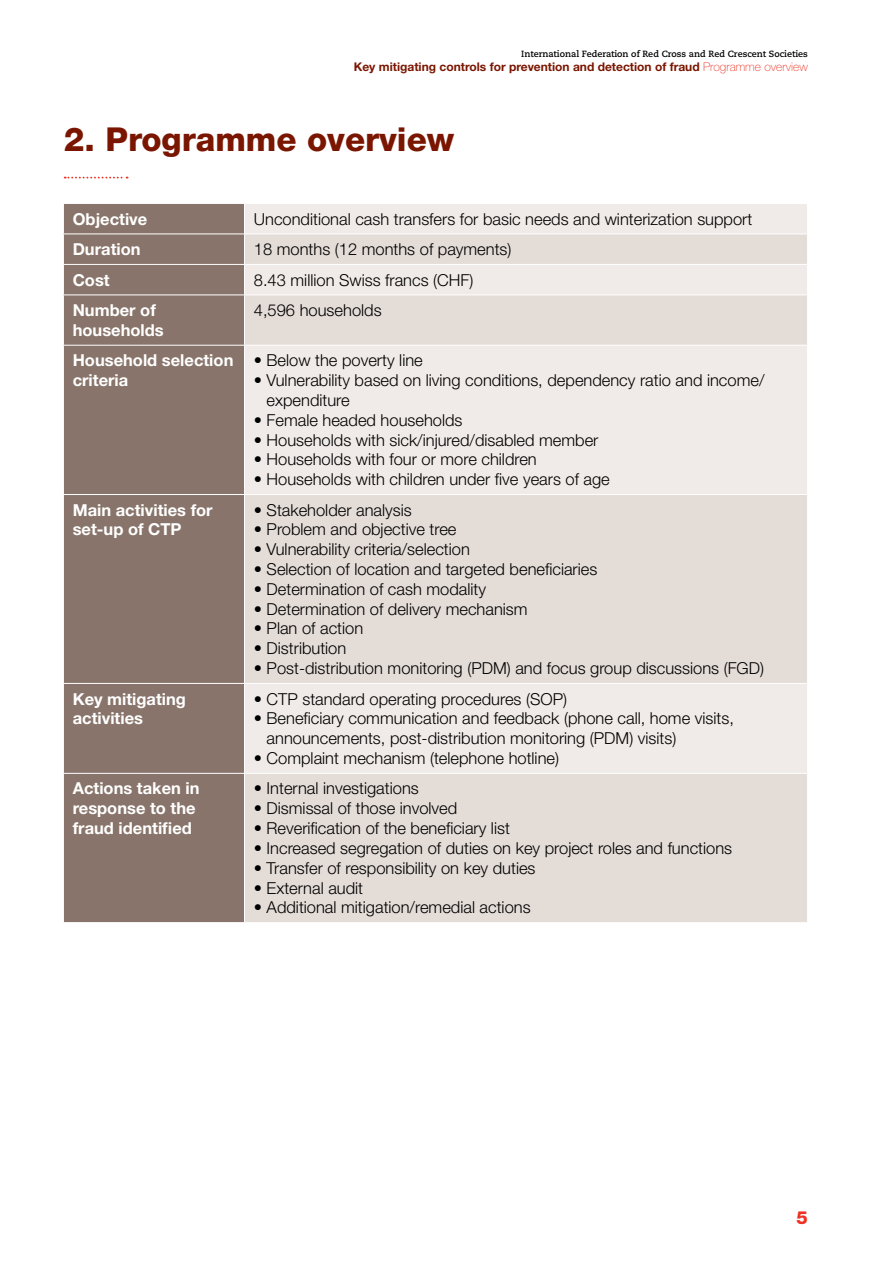
<style>
.page{position:relative;width:893px;height:1263px;background:#fff}
.page>*{position:absolute;margin:0;border:0;box-sizing:border-box;transform-origin:0 0}
.t1{font:800 33px "Helvetica Neue LT Std";color:#7a1600}
.t2{font:800 18px "Helvetica Neue LT Std";color:#ee3124}
.t3{font:300 16.5px/19.8px "Helvetica Neue LT Std";color:#000}
.t4{font:700 16.5px/19.8px "Helvetica Neue LT Std";color:#fff}
.t5{font:700 12px "Helvetica Neue LT Std";color:#7a1600}
.t6{font:700 9px "Caecilia LT Std";color:#000}
.s1{font-weight:100;color:#ee3124}
</style>
<div class="page">
<svg style="left:65px;top:177px;width:63px;height:2px"></svg>
<div style="left:64px;top:204px;width:180px;height:718px;background:#88746a"></div>
<div style="left:245px;top:204px;width:562px;height:30px;background:#f0ebe8"></div>
<svg style="left:245px;top:235px;width:562px;height:687px;background:#e8e1dd"></svg>
<hr style="left:244px;top:264px;width:564px;height:1px;background:#fff">
<hr style="left:244px;top:295px;width:564px;height:1px;background:#fff">
<hr style="left:244px;top:345px;width:564px;height:1px;background:#fff">
<hr style="left:244px;top:494px;width:564px;height:1px;background:#fff">
<hr style="left:244px;top:683px;width:564px;height:1px;background:#fff">
<hr style="left:244px;top:773px;width:564px;height:1px;background:#fff">
<hr style="left:63px;top:234px;width:181px;height:1px;background:#fff">
<hr style="left:63px;top:264px;width:181px;height:1px;background:#fff">
<hr style="left:63px;top:295px;width:181px;height:1px;background:#fff">
<hr style="left:63px;top:345px;width:181px;height:1px;background:#fff">
<hr style="left:63px;top:494px;width:181px;height:1px;background:#fff">
<hr style="left:63px;top:683px;width:181px;height:1px;background:#fff">
<hr style="left:63px;top:773px;width:181px;height:1px;background:#fff">
<p class="t6" style="left:521px;top:48px;width:288px">International Federation of Red Cross and Red Crescent Societies</p>
<p class="t5" style="left:354px;top:59px;width:456px">Key mitigating controls for prevention and detection of fraud <span class="s1">Programme overview</span></p>
<h1 class="t1" style="left:64px;top:120px;width:392px">2. Programme overview</h1>
<p class="t4" style="left:73px;top:208px;width:76px">Objective</p>
<p class="t3" style="left:254px;top:208px;width:500px">Unconditional cash transfers for basic needs and winterization support</p>
<p class="t4" style="left:73px;top:239px;width:69px">Duration</p>
<p class="t3" style="left:254px;top:239px;width:259px">18 months (12 months of payments)</p>
<p class="t4" style="left:73px;top:269px;width:38px">Cost</p>
<p class="t3" style="left:254px;top:269px;width:221px">8.43 million Swiss francs (CHF)</p>
<p class="t4" style="left:73px;top:300px;width:93px">Number of households</p>
<p class="t3" style="left:254px;top:300px;width:129px">4,596 households</p>
<p class="t4" style="left:73px;top:350px;width:162px">Household selection criteria</p>
<p class="t3" style="left:254px;top:350px;width:170px">• Below the poverty line</p>
<p class="t3" style="left:267px;top:370px;width:499px;text-indent:-13px">• Vulnerability based on living conditions, dependency ratio and income/ expenditure</p>
<p class="t3" style="left:254px;top:410px;width:210px">• Female headed households</p>
<p class="t3" style="left:254px;top:429px;width:346px">• Households with sick/injured/disabled member</p>
<p class="t3" style="left:254px;top:449px;width:284px">• Households with four or more children</p>
<p class="t3" style="left:254px;top:469px;width:357px">• Households with children under five years of age</p>
<p class="t4" style="left:73px;top:499px;width:141px">Main activities for set-up of CTP</p>
<p class="t3" style="left:254px;top:499px;width:159px">• Stakeholder analysis</p>
<p class="t3" style="left:254px;top:519px;width:204px">• Problem and objective tree</p>
<p class="t3" style="left:254px;top:539px;width:217px">• Vulnerability criteria/selection</p>
<p class="t3" style="left:254px;top:559px;width:345px">• Selection of location and targeted beneficiaries</p>
<p class="t3" style="left:254px;top:579px;width:234px">• Determination of cash modality</p>
<p class="t3" style="left:254px;top:598px;width:275px">• Determination of delivery mechanism</p>
<p class="t3" style="left:254px;top:618px;width:111px">• Plan of action</p>
<p class="t3" style="left:254px;top:638px;width:94px">• Distribution</p>
<p class="t3" style="left:254px;top:658px;width:512px">• Post-distribution monitoring (PDM) and focus group discussions (FGD)</p>
<p class="t4" style="left:73px;top:688px;width:115px">Key mitigating activities</p>
<p class="t3" style="left:254px;top:688px;width:315px">• CTP standard operating procedures (SOP)</p>
<p class="t3" style="left:267px;top:708px;width:469px;text-indent:-13px">• Beneficiary communication and feedback (phone call, home visits, announcements, post-distribution monitoring (PDM) visits)</p>
<p class="t3" style="left:254px;top:748px;width:307px">• Complaint mechanism (telephone hotline)</p>
<p class="t4" style="left:73px;top:778px;width:128px">Actions taken in response to the fraud identified</p>
<p class="t3" style="left:254px;top:778px;width:166px">• Internal investigations</p>
<p class="t3" style="left:254px;top:798px;width:205px">• Dismissal of those involved</p>
<p class="t3" style="left:254px;top:818px;width:258px">• Reverification of the beneficiary list</p>
<p class="t3" style="left:254px;top:838px;width:480px">• Increased segregation of duties on key project roles and functions</p>
<p class="t3" style="left:254px;top:857px;width:283px">• Transfer of responsibility on key duties</p>
<p class="t3" style="left:254px;top:877px;width:111px">• External audit</p>
<p class="t3" style="left:254px;top:897px;width:278px">• Additional mitigation/remedial actions</p>
<p class="t2" style="left:797px;top:1206px;width:13px">5</p>
</div>
